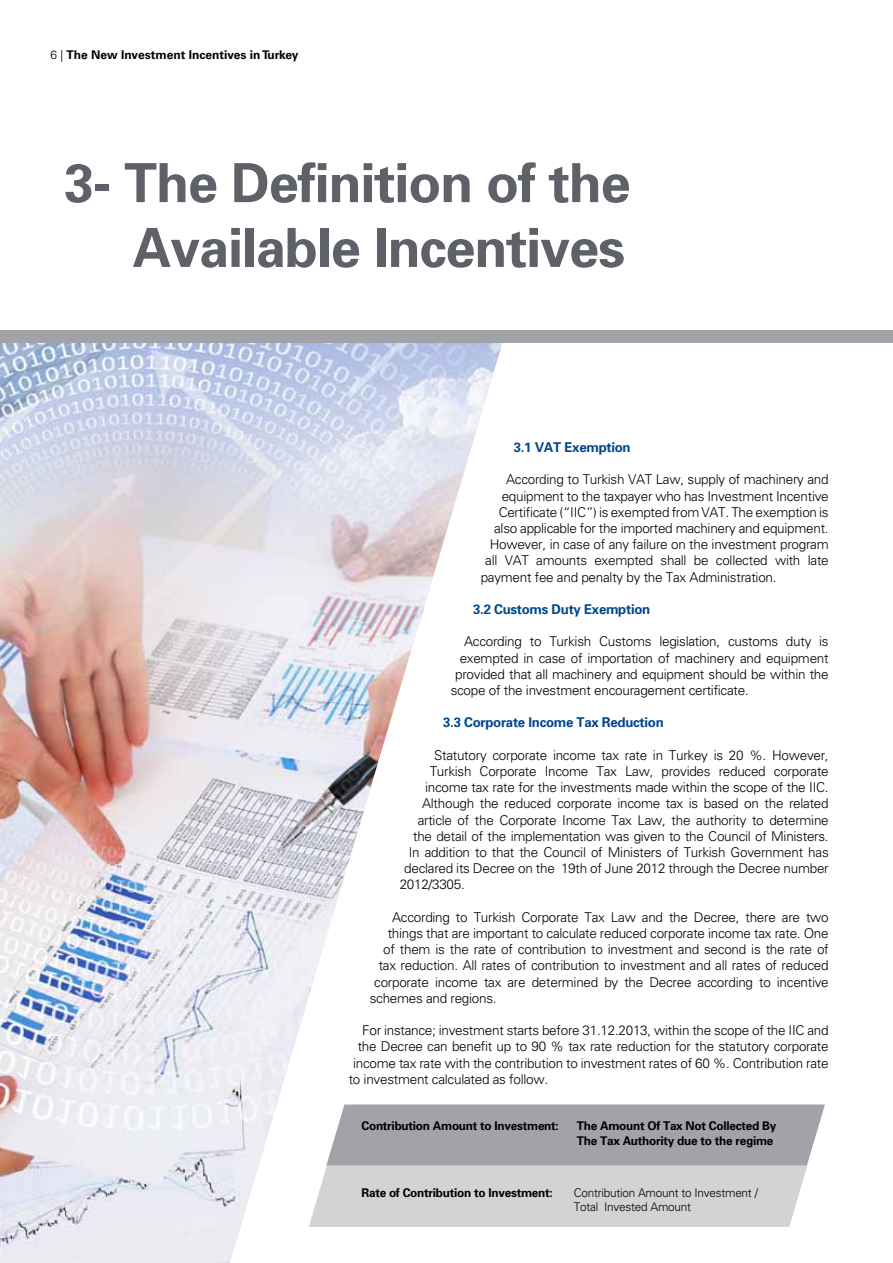
<style>
.page{position:relative;width:893px;height:1263px;background:#fff}
.page>*{position:absolute;margin:0;border:0;box-sizing:border-box;transform-origin:0 0}
.t1{font:54px/64.8px "Univers Bold Tr";letter-spacing:-.02em;color:#5e6168;text-align:right}
.t2{font:13.5px "Univers Light Tr";letter-spacing:-.02em;color:#000}
.t3{font:13.5px "Univers Bold Tr";letter-spacing:-.02em;color:#00478f}
.t4{font:12px/14.4px "Univers Bold Tr";letter-spacing:-.02em;color:#000}
.t5{font:12px/14.4px "Univers Light Tr";letter-spacing:-.02em;color:#000}
.t6{font:700 12px "Univers LT Std";color:#000}
.s1{font-weight:300}
</style>
<div class="page">
<svg style="left:506px;top:1104px;width:319px;height:123px;background:#bdbec2"></svg>
<img style="left:0;top:343px;width:506px;height:920px">
<div style="left:0;top:330px;width:893px;height:13px;background:#a1a3a9"></div>
<p class="t6" style="left:50px;top:48px;width:249px"><span class="s1">6 |</span> The New Investment Incentives in Turkey</p>
<h1 class="t1" style="left:64px;top:149px;width:568px">3- The Definition of the<br>Available Incentives</h1>
<p class="t3" style="left:514px;top:438px;width:119px">3.1 VAT Exemption</p>
<p class="t2" style="left:506px;top:471px;width:324px">According to Turkish VAT Law, supply of machinery and</p>
<p class="t2" style="left:502px;top:488px;width:329px">equipment to the taxpayer who has Investment Incentive</p>
<p class="t2" style="left:499px;top:504px;width:331px">Certificate (“IIC”) is exempted from VAT. The exemption is</p>
<p class="t2" style="left:494px;top:520px;width:336px">also applicable for the imported machinery and equipment.</p>
<p class="t2" style="left:490px;top:536px;width:341px">However, in case of any failure on the investment program</p>
<p class="t2" style="left:485px;top:552px;width:345px">all VAT amounts exempted shall be collected with late</p>
<p class="t2" style="left:481px;top:569px;width:297px">payment fee and penalty by the Tax Administration.</p>
<p class="t3" style="left:473px;top:600px;width:179px">3.2 Customs Duty Exemption</p>
<p class="t2" style="left:464px;top:633px;width:366px">According to Turkish Customs legislation, customs duty is</p>
<p class="t2" style="left:460px;top:650px;width:370px">exempted in case of importation of machinery and equipment</p>
<p class="t2" style="left:455px;top:666px;width:375px">provided that all machinery and equipment should be within the</p>
<p class="t2" style="left:451px;top:682px;width:300px">scope of the investment encouragement certificate.</p>
<p class="t3" style="left:443px;top:714px;width:222px">3.3 Corporate Income Tax Reduction</p>
<p class="t2" style="left:434px;top:747px;width:396px">Statutory corporate income tax rate in Turkey is 20 %. However,</p>
<p class="t2" style="left:430px;top:763px;width:401px">Turkish Corporate Income Tax Law, provides reduced corporate</p>
<p class="t2" style="left:425px;top:779px;width:405px">income tax rate for the investments made within the scope of the IIC.</p>
<p class="t2" style="left:422px;top:795px;width:408px">Although the reduced corporate income tax is based on the related</p>
<p class="t2" style="left:418px;top:812px;width:413px">article of the Corporate Income Tax Law, the authority to determine</p>
<p class="t2" style="left:413px;top:828px;width:417px">the detail of the implementation was given to the Council of Ministers.</p>
<p class="t2" style="left:409px;top:844px;width:422px">In addition to that the Council of Ministers of Turkish Government has</p>
<p class="t2" style="left:404px;top:860px;width:426px">declared its Decree on the 19th of June 2012 through the Decree number</p>
<p class="t2" style="left:400px;top:876px;width:67px">2012/3305.</p>
<p class="t2" style="left:392px;top:909px;width:438px">According to Turkish Corporate Tax Law and the Decree, there are two</p>
<p class="t2" style="left:388px;top:925px;width:443px">things that are important to calculate reduced corporate income tax rate. One</p>
<p class="t2" style="left:383px;top:941px;width:447px">of them is the rate of contribution to investment and second is the rate of</p>
<p class="t2" style="left:379px;top:957px;width:451px">tax reduction. All rates of contribution to investment and all rates of reduced</p>
<p class="t2" style="left:374px;top:974px;width:456px">corporate income tax are determined by the Decree according to incentive</p>
<p class="t2" style="left:370px;top:990px;width:128px">schemes and regions.</p>
<p class="t2" style="left:362px;top:1022px;width:468px">For instance; investment starts before 31.12.2013, within the scope of the IIC and</p>
<p class="t2" style="left:358px;top:1038px;width:472px">the Decree can benefit up to 90 % tax rate reduction for the statutory corporate</p>
<p class="t2" style="left:353px;top:1055px;width:477px">income tax rate with the contribution to investment rates of 60 %. Contribution rate</p>
<p class="t2" style="left:349px;top:1071px;width:201px">to investment calculated as follow.</p>
<p class="t4" style="left:361px;top:1118px;width:199px">Contribution Amount to Investment:</p>
<p class="t4" style="left:577px;top:1118px;width:201px">The Amount Of Tax Not Collected By<br>The Tax Authority due to the regime</p>
<p class="t4" style="left:361px;top:1185px;width:193px">Rate of Contribution to Investment:</p>
<p class="t5" style="left:574px;top:1185px;width:186px">Contribution Amount to Investment /<br>Total Invested Amount</p>
</div>
